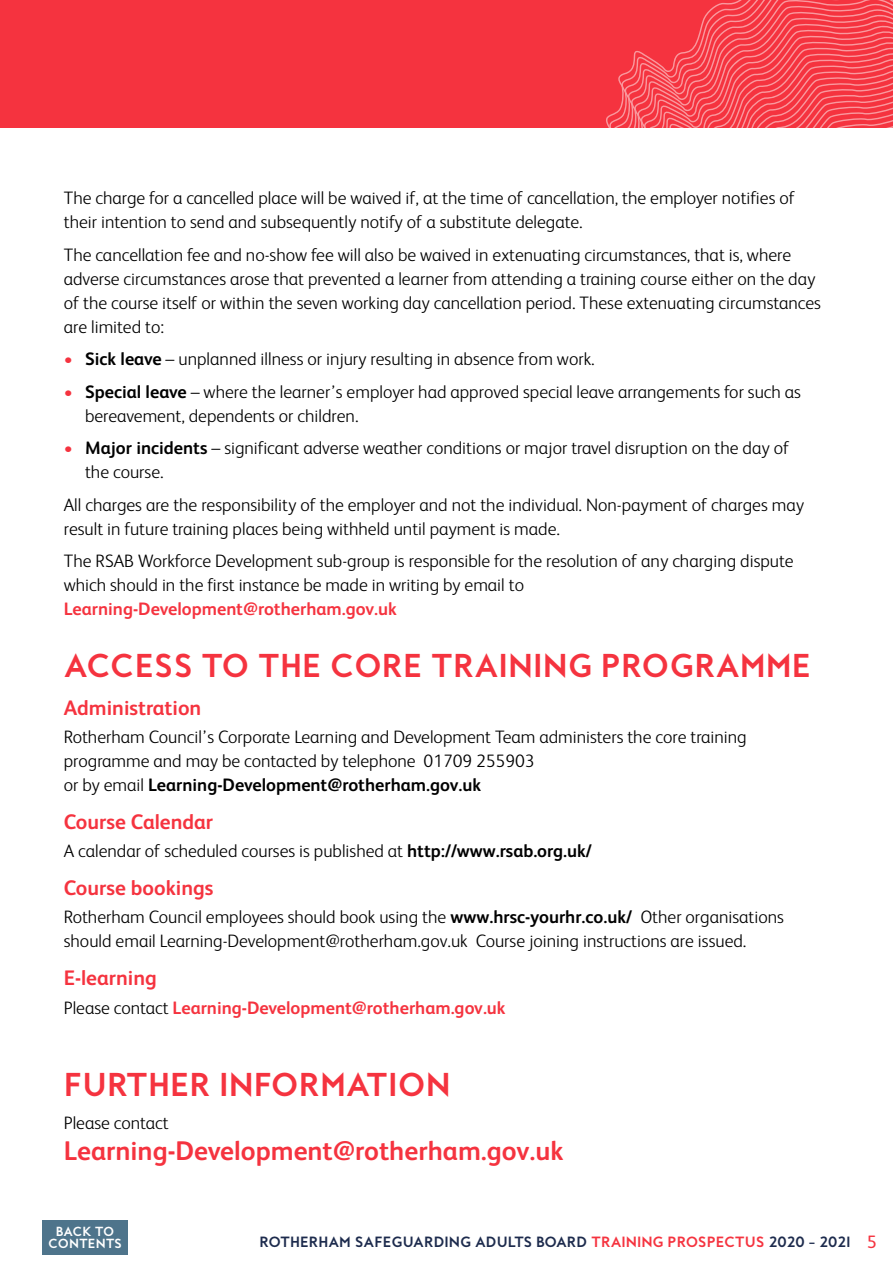
<style>
.page{position:relative;width:893px;height:1263px;background:#fff}
.page>*{position:absolute;margin:0;border:0;box-sizing:border-box;transform-origin:0 0}
.t1{font:700 30px "MB Empire";color:#f5333f}
.t2{font:700 27px "FS Albert";color:#f5333f}
.t3{font:700 21px "FS Albert";color:#f5333f}
.t4{font:300 18px/24px "FS Albert";color:#000}
.t5{font:700 18px "FS Albert";color:#f5333f}
.t6{font:700 13.5px "MB Empire";color:#1d2b4d}
.t7{font:700 12px/12px "MB Empire";color:#fff;text-align:center}
.s1{color:#f5333f}
.s2{font-weight:700}
.s3{font-weight:300;color:#000}
.s4{font-family:"FS Albert";font-weight:400;font-size:18px;color:#f5333f}
</style>
<div class="page">
<div style="left:43px;top:1220px;width:85px;height:34px;background:#4e748b"></div>
<div style="left:0;top:0;width:893px;height:128px;background:#f5333f"></div>
<svg style="left:606px;top:0;width:287px;height:128px"></svg>
<p class="t4" style="left:64px;top:186px;width:733px">The charge for a cancelled place will be waived if, at the time of cancellation, the employer notifies of their intention to send and subsequently notify of a substitute delegate.</p>
<p class="t4" style="left:64px;top:242px;width:759px">The cancellation fee and no-show fee will also be waived in extenuating circumstances, that is, where adverse circumstances arose that prevented a learner from attending a training course either on the day of the course itself or within the seven working day cancellation period. These extenuating circumstances are limited to:</p>
<p class="t4" style="left:64px;top:347px;width:532px"><span class="s1">•</span> <span class="s2">Sick leave</span> – unplanned illness or injury resulting in absence from work.</p>
<p class="t4" style="left:85px;top:379px;width:717px;text-indent:-21px"><span class="s1">•</span> <span class="s2">Special leave</span> – where the learner’s employer had approved special leave arrangements for such as bereavement, dependents or children.</p>
<p class="t4" style="left:85px;top:436px;width:706px;text-indent:-21px"><span class="s1">•</span> <span class="s2">Major incidents</span> – significant adverse weather conditions or major travel disruption on the day of the course.</p>
<p class="t4" style="left:64px;top:492px;width:742px">All charges are the responsibility of the employer and not the individual. Non-payment of charges may result in future training places being withheld until payment is made.</p>
<p class="t4" style="left:64px;top:549px;width:731px">The RSAB Workforce Development sub-group is responsible for the resolution of any charging dispute which should in the first instance be made in writing by email to</p>
<p class="t5" style="left:64px;top:597px;width:335px">Learning-Development@rotherham.gov.uk</p>
<h1 class="t1" style="left:64px;top:646px;width:749px">ACCESS TO THE CORE TRAINING PROGRAMME</h1>
<p class="t3" style="left:64px;top:693px;width:139px">Administration</p>
<p class="t4" style="left:64px;top:725px;width:684px">Rotherham Council’s Corporate Learning and Development Team administers the core training programme and may be contacted by telephone 01709 255903<br>or by email <span class="s2">Learning-Development@rotherham.gov.uk</span></p>
<p class="t3" style="left:64px;top:807px;width:151px">Course Calendar</p>
<p class="t4" style="left:64px;top:839px;width:529px">A calendar of scheduled courses is published at <span class="s2">http://www.rsab.org.uk/</span></p>
<p class="t3" style="left:64px;top:874px;width:151px">Course bookings</p>
<p class="t4" style="left:64px;top:905px;width:722px">Rotherham Council employees should book using the <span class="s2">www.hrsc-yourhr.co.uk/</span> Other organisations should email Learning-Development@rotherham.gov.uk Course joining instructions are issued.</p>
<p class="t3" style="left:64px;top:964px;width:95px">E-learning</p>
<p class="t5" style="left:64px;top:995px;width:443px"><span class="s3">Please contact</span> Learning-Development@rotherham.gov.uk</p>
<h1 class="t1" style="left:64px;top:1065px;width:388px">FURTHER INFORMATION</h1>
<p class="t4" style="left:64px;top:1110px;width:106px">Please contact</p>
<h2 class="t2" style="left:64px;top:1133px;width:501px">Learning-Development@rotherham.gov.uk</h2>
<p class="t7" style="left:48px;top:1225px;width:75px">BACK TO<br>CONTENTS</p>
<p class="t6" style="left:259px;top:1233px;width:619px">ROTHERHAM SAFEGUARDING ADULTS BOARD <span class="s1">TRAINING PROSPECTUS</span> 2020 – 2021 <span class="s4">5</span></p>
</div>
